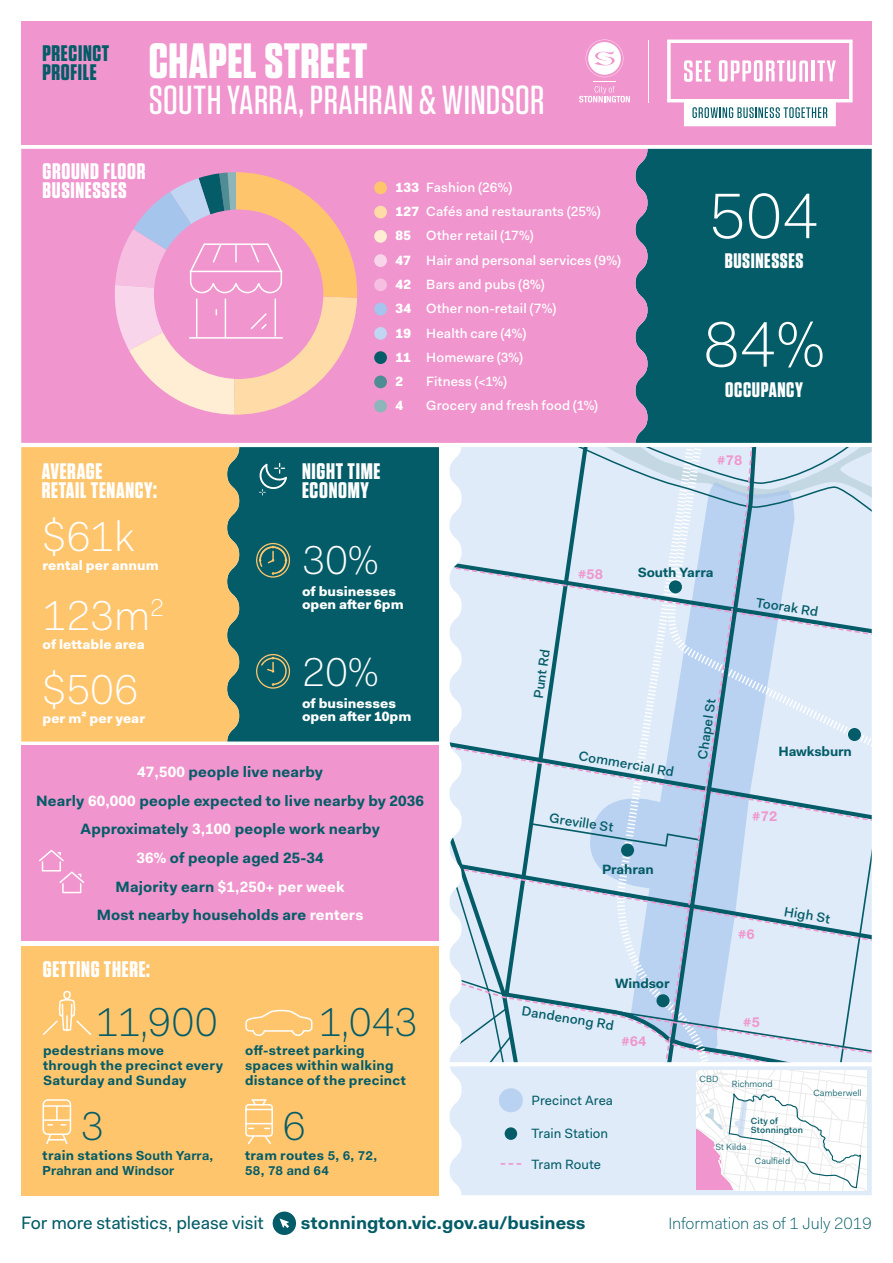
<style>
.page{position:relative;width:893px;height:1263px;background:#fff}
.page>*{position:absolute;margin:0;border:0;box-sizing:border-box;transform-origin:0 0}
.t1{font:300 64.5px/128.6px "Fakt";color:#fff}
.t2{font:700 49.5px "Tungsten";letter-spacing:.01em;color:#fff}
.t3{font:300 42px "Fakt";color:#fff}
.t4{font:500 40.5px "Tungsten";letter-spacing:.01em;color:#fff}
.t5{font:300 40.5px "Fakt";color:#035c67}
.t6{font:300 40.5px "Fakt";color:#fff}
.t7{font:700 22.5px/19.5px "Tungsten";letter-spacing:.03em;color:#fff}
.t8{font:700 22.5px/19.5px "Tungsten";letter-spacing:.03em;color:#035c67}
.t9{font:700 21px "Tungsten";letter-spacing:.03em;color:#fff}
.t10{font:700 18px "Fakt";color:#035c67}
.t11{font:18px "Fakt";color:#035c67}
.t12{font:300 16.5px "Fakt";color:#035c67}
.t13{font:700 15px/28.7px "Fakt";letter-spacing:.01em;color:#035c67;text-align:center}
.t14{font:700 14.7px "Nimbus Sans Novus T";letter-spacing:.01em;color:#f095cd}
.t15{font:500 13.5px/24.3px "Fakt";letter-spacing:.01em;color:#fff}
.t16{font:700 13.5px/15px "Fakt";letter-spacing:.02em;color:#035c67}
.t17{font:900 13.5px/13.5px "Fakt";color:#fff}
.t18{font:500 13.5px "Fakt";color:#035c67}
.t19{font:13.5px "Fakt";letter-spacing:.005em;color:#035c67}
.t20{font:700 13.5px "Fakt";letter-spacing:-.01em;color:#035c67}
.t21{font:700 13.5px "Nimbus Sans Novus T";letter-spacing:.02em;color:#035c67}
.t22{font:9px "Fakt Blond";letter-spacing:.01em;color:#035c67}
.t23{font:500 9px/9px "Fakt";letter-spacing:.01em;color:#035c67}
.s1{font-weight:900}
.s2{color:#fff}
.s3{font-family:"Nimbus Sans Novus T"}
</style>
<div class="page">
<div style="left:273px;top:1211px;width:23px;height:24px;background:#035c67;border-radius:50%"></div>
<svg style="left:280px;top:1218px;width:9px;height:10px"></svg>
<div style="left:647px;top:149px;width:225px;height:294px;background:#035c67"></div>
<div style="left:21px;top:149px;width:626px;height:294px;background:#f095cd"></div>
<div style="left:239px;top:447px;width:200px;height:294px;background:#035c67"></div>
<div style="left:21px;top:447px;width:218px;height:294px;background:#ffc56d"></div>
<div style="left:21px;top:21px;width:851px;height:124px;background:#f095cd"></div>
<svg style="left:579px;top:40px;width:51px;height:62px"></svg>
<hr style="left:648px;top:40px;width:1px;height:62px;background:#fff">
<svg style="left:667px;top:40px;width:186px;height:86px"></svg>
<div style="left:21px;top:746px;width:418px;height:195px;background:#f095cd"></div>
<div style="left:21px;top:946px;width:418px;height:249px;background:#ffc56d"></div>
<div style="left:450px;top:1066px;width:422px;height:129px;background:#dfebf9"></div>
<div style="left:505px;top:1127px;width:12px;height:13px;background:#035c67;border-radius:50%"></div>
<div style="left:499px;top:1088px;width:24px;height:24px;background:#b9d2f1;border-radius:50%"></div>
<svg style="left:501px;top:1163px;width:20px;height:2px"></svg>
<svg style="left:697px;top:1071px;width:170px;height:119px"></svg>
<svg style="left:450px;top:447px;width:52px;height:292px;background:#e2edf9"></svg>
<div style="left:502px;top:447px;width:114px;height:292px;background:#dfebf9"></div>
<svg style="left:759px;top:516px;width:113px;height:223px;background:#dae7f7"></svg>
<div style="left:616px;top:516px;width:47px;height:223px;background:#dfebf9"></div>
<div style="left:848px;top:728px;width:13px;height:13px;background:#035c67;border-radius:50%"></div>
<svg style="left:450px;top:559px;width:422px;height:80px;background:#cfdfee"></svg>
<svg style="left:559px;top:447px;width:313px;height:69px;background:#cddfed"></svg>
<svg style="left:663px;top:447px;width:91px;height:292px;background:#bbd2e9"></svg>
<svg style="left:450px;top:739px;width:422px;height:323px;background:#c8dbec"></svg>
<svg style="left:113px;top:172px;width:244px;height:244px;background:#edadc3"></svg>
<div style="left:374px;top:181px;width:13px;height:13px;background:#ffc56d;border-radius:50%"></div>
<div style="left:374px;top:206px;width:13px;height:12px;background:#ffdca7;border-radius:50%"></div>
<div style="left:374px;top:230px;width:13px;height:13px;background:#ffeed3;border-radius:50%"></div>
<div style="left:374px;top:254px;width:13px;height:13px;background:#f9d5eb;border-radius:50%"></div>
<div style="left:374px;top:278px;width:13px;height:13px;background:#f6bfe1;border-radius:50%"></div>
<div style="left:374px;top:303px;width:13px;height:12px;background:#a5c5ed;border-radius:50%"></div>
<div style="left:374px;top:327px;width:13px;height:13px;background:#c0d6f3;border-radius:50%"></div>
<div style="left:374px;top:351px;width:13px;height:13px;background:#035c67;border-radius:50%"></div>
<div style="left:374px;top:375px;width:13px;height:13px;background:#4e8d94;border-radius:50%"></div>
<div style="left:374px;top:400px;width:13px;height:12px;background:#8db6ba;border-radius:50%"></div>
<svg style="left:39px;top:850px;width:45px;height:43px"></svg>
<svg style="left:43px;top:990px;width:49px;height:45px"></svg>
<svg style="left:245px;top:1010px;width:68px;height:26px"></svg>
<svg style="left:245px;top:1099px;width:28px;height:45px"></svg>
<svg style="left:42px;top:1099px;width:30px;height:45px"></svg>
<svg style="left:259px;top:463px;width:28px;height:32px"></svg>
<svg style="left:256px;top:654px;width:34px;height:35px"></svg>
<svg style="left:256px;top:543px;width:34px;height:35px"></svg>
<h3 class="t8" style="left:43px;top:44px;width:68px">PRECINCT<br>PROFILE</h3>
<h2 class="t2" style="left:149px;top:34px;width:220px">CHAPEL STREET</h2>
<h3 class="t4" style="left:149px;top:78px;width:397px">SOUTH YARRA, PRAHRAN &amp; WINDSOR</h3>
<h3 class="t7" style="left:43px;top:162px;width:104px">GROUND FLOOR<br>BUSINESSES</h3>
<p class="t15" style="left:395px;top:175px;width:227px"><span class="s1">133</span> Fashion (26%)<br><span class="s1">127</span> Cafés and restaurants (25%)<br><span class="s1">85</span> Other retail (17%)<br><span class="s1">47</span> Hair and personal services (9%)<br><span class="s1">42</span> Bars and pubs (8%)<br><span class="s1">34</span> Other non-retail (7%)<br><span class="s1">19</span> Health care (4%)<br><span class="s1">11</span> Homeware (3%)<br><span class="s1">2</span></p>
<p class="t15" style="left:426px;top:369px;width:82px">Fitness (&lt;1%)</p>
<p class="t17" style="left:395px;top:399px;width:9px">4</p>
<p class="t15" style="left:426px;top:393px;width:173px">Grocery and fresh food (1%)</p>
<h3 class="t7" style="left:42px;top:462px;width:116px">AVERAGE<br>RETAIL TENANCY:</h3>
<h3 class="t7" style="left:302px;top:462px;width:80px">NIGHT TIME<br>ECONOMY</h3>
<h1 class="t1" style="left:703px;top:151px;width:123px">504<br>84%</h1>
<h3 class="t9" style="left:725px;top:378px;width:79px">OCCUPANCY</h3>
<h3 class="t9" style="left:725px;top:249px;width:80px">BUSINESSES</h3>
<p class="t14" style="left:717px;top:451px;width:27px">#78</p>
<h3 class="t3" style="left:43px;top:508px;width:94px">$61k</h3>
<p class="t17" style="left:43px;top:558px;width:118px">rental per annum</p>
<h3 class="t3" style="left:43px;top:587px;width:123px">123m<sup>2</sup></h3>
<p class="t17" style="left:43px;top:637px;width:104px">of lettable area</p>
<h3 class="t3" style="left:43px;top:661px;width:97px">$506</h3>
<p class="t17" style="left:43px;top:711px;width:104px">per m² per year</p>
<h3 class="t6" style="left:302px;top:533px;width:78px">30%</h3>
<p class="t17" style="left:302px;top:584px;width:103px">of businesses open after 6pm</p>
<h3 class="t6" style="left:302px;top:645px;width:78px">20%</h3>
<p class="t17" style="left:302px;top:696px;width:111px">of businesses open after 10pm</p>
<p class="t13" style="left:36px;top:758px;width:389px"><span class="s2">47,500</span> people live nearby<br>Nearly <span class="s2">60,000</span> people expected to live nearby by 2036<br>Approximately <span class="s2">3,100</span> people work nearby<br><span class="s2">36%</span> of people aged 25-34<br>Majority earn <span class="s2">$1,250+ per week<br></span>Most nearby households are <span class="s2">renters</span></p>
<h3 class="t7" style="left:43px;top:960px;width:109px">GETTING THERE:</h3>
<h3 class="t5" style="left:96px;top:995px;width:123px">11,900</h3>
<p class="t16" style="left:43px;top:1043px;width:182px">pedestrians move<br>through the precinct every<br>Saturday and Sunday</p>
<h3 class="t5" style="left:319px;top:995px;width:100px">1,043</h3>
<p class="t16" style="left:245px;top:1043px;width:162px">off-street parking spaces within walking distance of the precinct</p>
<h3 class="t5" style="left:283px;top:1099px;width:25px">6</h3>
<p class="t16" style="left:245px;top:1147px;width:134px">tram routes <span class="s3">5, 6, 72,</span></p>
<p class="t21" style="left:245px;top:1162px;width:85px">58, 78 and 64</p>
<h3 class="t5" style="left:81px;top:1099px;width:25px">3</h3>
<p class="t16" style="left:43px;top:1147px;width:172px">train stations <span class="s3">South Yarra,</span></p>
<p class="t21" style="left:43px;top:1162px;width:133px">Prahran and Windsor</p>
<p class="t18" style="left:529px;top:697px;width:51px;rotate:-82deg">Punt Rd</p>
<p class="t14" style="left:578px;top:566px;width:27px">#58</p>
<p class="t20" style="left:638px;top:563px;width:77px">South Yarra</p>
<p class="t18" style="left:580px;top:746px;width:98px;rotate:10deg">Commercial Rd</p>
<p class="t18" style="left:693px;top:758px;width:63px;rotate:-82deg">Chapel St</p>
<p class="t18" style="left:551px;top:808px;width:66px;rotate:9deg">Greville St</p>
<p class="t20" style="left:602px;top:860px;width:53px">Prahran</p>
<p class="t18" style="left:757px;top:593px;width:64px;rotate:9deg">Toorak Rd</p>
<p class="t20" style="left:778px;top:742px;width:75px">Hawksburn</p>
<p class="t14" style="left:752px;top:807px;width:27px">#72</p>
<p class="t14" style="left:738px;top:925px;width:18px">#6</p>
<p class="t18" style="left:786px;top:902px;width:48px;rotate:10deg">High St</p>
<p class="t20" style="left:615px;top:974px;width:56px">Windsor</p>
<p class="t18" style="left:523px;top:1002px;width:95px;rotate:9deg">Dandenong Rd</p>
<p class="t14" style="left:621px;top:1032px;width:27px">#64</p>
<p class="t19" style="left:531px;top:1092px;width:83px">Precinct Area</p>
<p class="t19" style="left:531px;top:1124px;width:78px">Train Station</p>
<p class="t14" style="left:743px;top:1014px;width:18px">#5</p>
<p class="t22" style="left:700px;top:1072px;width:20px">CBD</p>
<p class="t22" style="left:732px;top:1078px;width:42px">Richmond</p>
<p class="t23" style="left:751px;top:1116px;width:54px">City of<br>Stonnington</p>
<p class="t22" style="left:813px;top:1087px;width:50px">Camberwell</p>
<p class="t19" style="left:531px;top:1155px;width:71px">Tram Route</p>
<p class="t22" style="left:715px;top:1140px;width:32px">St Kilda</p>
<p class="t22" style="left:755px;top:1155px;width:37px">Caulfield</p>
<h3 class="t11" style="left:21px;top:1211px;width:244px">For more statistics, please visit</h3>
<h3 class="t10" style="left:301px;top:1211px;width:286px">stonnington.vic.gov.au/business</h3>
<p class="t12" style="left:668px;top:1212px;width:205px">Information as of 1 July 2019</p>
</div>
